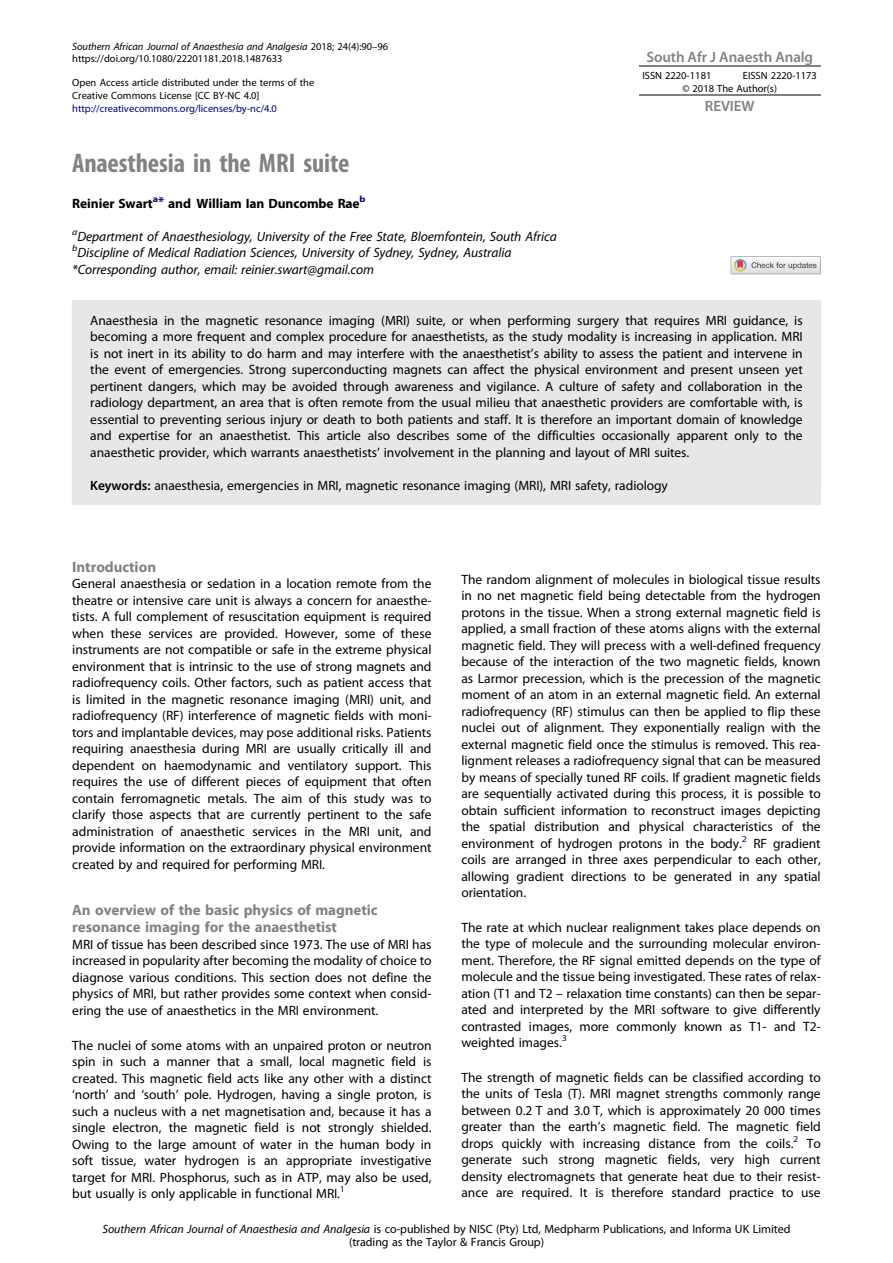
<style>
.page{position:relative;width:893px;height:1263px;background:#fff}
.page>*{position:absolute;margin:0;border:0;box-sizing:border-box;transform-origin:0 0}
.t1{font:27px "Adv OT919 a 0533.B";color:#808285}
.t2{font:15px/18px "Adv OT3 b 30 f 6 db.B";color:#808285}
.t3{font:15px "Adv O Tce 3 d 9 a 73";color:#808285}
.t4{font:13.5px/16.5px "Adv OT46 dcae 81";color:#000;text-align:justify}
.t5{font:13.5px/16.5px "Adv OT65 f 8 a 23 b.I";color:#000}
.t6{font:13.5px "Adv OT3 b 30 f 6 db.B";color:#000}
.t7{font:12px/13.5px "Adv OT46 dcae 81";color:#000;text-align:center}
.t8{font:10.5px/12.8px "Adv OT46 dcae 81";color:#000}
.t9{font:10.5px "Adv OT65 f 8 a 23 b.I";color:#000}
.t10{font:10.5px "Adv OT46 dcae 81";color:#000084}
.s1{font-family:"Adv OT46 dcae 81"}
.s2{color:#000084}
.s3{font-style:inherit}
.s4{font-family:"Adv O Tce 3 d 9 a 73"}
.s5{font-family:"Adv OT65 f 8 a 23 b.I"}
</style>
<div class="page">
<div style="left:72px;top:301px;width:749px;height:204px;background:#e6e7e8"></div>
<svg style="left:731px;top:256px;width:90px;height:18px"></svg>
<hr style="left:639px;top:65px;width:182px;height:2px;background:#818181">
<hr style="left:639px;top:94px;width:181px;height:2px;background:#818181">
<p class="t9" style="left:72px;top:41px;width:317px">Southern African Journal of Anaesthesia and Analgesia <span class="s1">2018; 24(4):90</span><span class="s1">–</span><span class="s1">96</span></p>
<p class="t8" style="left:72px;top:53px;width:212px">https://doi.org/10.1080/22201181.2018.1487633</p>
<p class="t8" style="left:72px;top:77px;width:243px">Open Access article distributed under the terms of the<br>Creative Commons License [CC BY-NC 4.0]</p>
<p class="t10" style="left:72px;top:103px;width:206px">http://creativecommons.org/licenses/by-nc/4.0</p>
<p class="t3" style="left:646px;top:49px;width:168px">South Afr J Anaesth Analg</p>
<p class="t8" style="left:642px;top:69px;width:70px">ISSN 2220-1181</p>
<p class="t8" style="left:682px;top:69px;width:136px;text-indent:60px">EISSN 2220-1173 © 2018 The Author(s)</p>
<p class="t3" style="left:705px;top:98px;width:51px">REVIEW</p>
<h1 class="t1" style="left:72px;top:148px;width:279px">Anaesthesia in the MRI suite</h1>
<p class="t6" style="left:72px;top:196px;width:295px">Reinier Swart<sup>a</sup><span class="s2">*</span> and William Ian Duncombe Rae<sup>b</sup></p>
<p class="t5" style="left:72px;top:228px;width:486px"><sup>a</sup>Department of Anaesthesiology, University of the Free State, Bloemfontein, South Africa <sup>b</sup>Discipline of Medical Radiation Sciences, University of Sydney, Sydney, Australia *Corresponding author, email: reinier.swart@gmail.com</p>
<p class="t4" style="left:90px;top:312px;width:714px">Anaesthesia in the magnetic resonance imaging (MRI) suite, or when performing surgery that requires MRI guidance, is becoming a more frequent and complex procedure for anaesthetists, as the study modality is increasing in application. MRI is not inert in its ability to do harm and may interfere with the anaesthetist<span class="s3">’</span>s ability to assess the patient and intervene in the event of emergencies. Strong superconducting magnets can affect the physical environment and present unseen yet pertinent dangers, which may be avoided through awareness and vigilance. A culture of safety and collaboration in the radiology department, an area that is often remote from the usual milieu that anaesthetic providers are comfortable with, is essential to preventing serious injury or death to both patients and staff. It is therefore an important domain of knowledge and expertise for an anaesthetist. This article also describes some of the difficulties occasionally apparent only to the anaesthetic provider, which warrants anaesthetists<span class="s3">’</span> involvement in the planning and layout of MRI suites.</p>
<p class="t4" style="left:90px;top:477px;width:579px"><span class="s4">Keywords:</span> anaesthesia, emergencies in MRI, magnetic resonance imaging (MRI), MRI safety, radiology</p>
<p class="t2" style="left:72px;top:558px;width:85px">Introduction</p>
<p class="t4" style="left:72px;top:576px;width:361px">General anaesthesia or sedation in a location remote from the theatre or intensive care unit is always a concern for anaesthe&shy;tists. A full complement of resuscitation equipment is required when these services are provided. However, some of these instruments are not compatible or safe in the extreme physical environment that is intrinsic to the use of strong magnets and radiofrequency coils. Other factors, such as patient access that is limited in the magnetic resonance imaging (MRI) unit, and radiofrequency (RF) interference of magnetic fields with moni&shy;tors and implantable devices, may pose additional risks. Patients requiring anaesthesia during MRI are usually critically ill and dependent on haemodynamic and ventilatory support. This requires the use of different pieces of equipment that often contain ferromagnetic metals. The aim of this study was to clarify those aspects that are currently pertinent to the safe administration of anaesthetic services in the MRI unit, and provide information on the extraordinary physical environment created by and required for performing MRI.</p>
<p class="t2" style="left:72px;top:901px;width:307px">An overview of the basic physics of magnetic resonance imaging for the anaesthetist</p>
<p class="t4" style="left:72px;top:936px;width:361px">MRI of tissue has been described since 1973. The use of MRI has increased in popularity after becoming the modality of choice to diagnose various conditions. This section does not define the physics of MRI, but rather provides some context when consid&shy;ering the use of anaesthetics in the MRI environment.</p>
<p class="t4" style="left:72px;top:1037px;width:361px">The nuclei of some atoms with an unpaired proton or neutron spin in such a manner that a small, local magnetic field is created. This magnetic field acts like any other with a distinct <span class="s3">‘</span>north<span class="s3">’</span> and <span class="s3">‘</span>south<span class="s3">’</span> pole. Hydrogen, having a single proton, is such a nucleus with a net magnetisation and, because it has a single electron, the magnetic field is not strongly shielded.<br>Owing to the large amount of water in the human body in soft tissue, water hydrogen is an appropriate investigative target for MRI. Phosphorus, such as in ATP, may also be used, but usually is only applicable in functional MRI.<sup>1</sup></p>
<p class="t4" style="left:461px;top:571px;width:361px">The random alignment of molecules in biological tissue results in no net magnetic field being detectable from the hydrogen protons in the tissue. When a strong external magnetic field is applied, a small fraction of these atoms aligns with the external magnetic field. They will precess with a well-defined frequency because of the interaction of the two magnetic fields, known as Larmor precession, which is the precession of the magnetic moment of an atom in an external magnetic field. An external radiofrequency (RF) stimulus can then be applied to flip these nuclei out of alignment. They exponentially realign with the external magnetic field once the stimulus is removed. This rea&shy;lignment releases a radiofrequency signal that can be measured by means of specially tuned RF coils. If gradient magnetic fields are sequentially activated during this process, it is possible to obtain sufficient information to reconstruct images depicting the spatial distribution and physical characteristics of the environment of hydrogen protons in the body.<sup>2</sup> RF gradient coils are arranged in three axes perpendicular to each other, allowing gradient directions to be generated in any spatial orientation.</p>
<p class="t4" style="left:461px;top:919px;width:361px">The rate at which nuclear realignment takes place depends on the type of molecule and the surrounding molecular environ&shy;ment. Therefore, the RF signal emitted depends on the type of molecule and the tissue being investigated. These rates of relax&shy;ation (T1 and T2 <span class="s3">–</span> relaxation time constants) can then be separ&shy;ated and interpreted by the MRI software to give differently contrasted images, more commonly known as T1- and T2- weighted images.<sup>3</sup></p>
<p class="t4" style="left:461px;top:1069px;width:361px">The strength of magnetic fields can be classified according to the units of Tesla (T). MRI magnet strengths commonly range between 0.2 T and 3.0 T, which is approximately 20 000 times greater than the earth<span class="s3">’</span>s magnetic field. The magnetic field drops quickly with increasing distance from the coils.<sup>2</sup> To generate such strong magnetic fields, very high current density electromagnets that generate heat due to their resist&shy;ance are required. It is therefore standard practice to use</p>
<p class="t7" style="left:103px;top:1222px;width:689px"><span class="s5">Southern African Journal of Anaesthesia and Analgesia</span> is co-published by NISC (Pty) Ltd, Medpharm Publications, and Informa UK Limited (trading as the Taylor &amp; Francis Group)</p>
</div>
